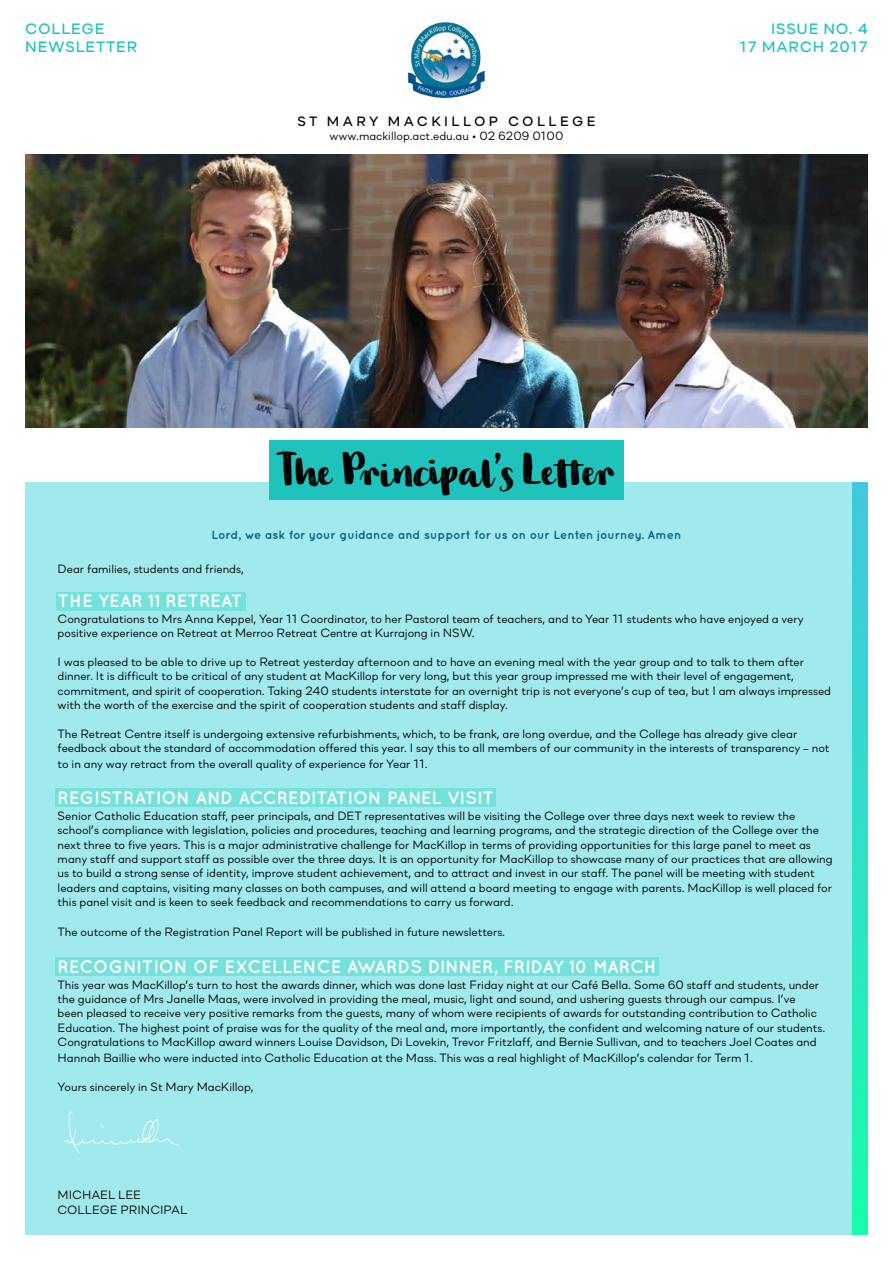
<style>
.page{position:relative;width:893px;height:1263px;background:#fff}
.page>*{position:absolute;margin:0;border:0;box-sizing:border-box;transform-origin:0 0}
.t1{font:36px "Baltasar";color:#000}
.t2{font:700 18px "Quicksand";color:#fff}
.t3{font:700 18px "Quicksand";letter-spacing:-.025em;color:#fff}
.t4{font:500 15px/18px "Soin Sans Neue";letter-spacing:.05em;color:#20c2bc}
.t5{font:500 13.5px "Soin Sans Neue";letter-spacing:.25em;color:#000}
.t6{font:12px/14.4px "Soin Sans Neue";color:#000}
.t7{font:700 12px "Quicksand";color:#066388}
</style>
<div class="page">
<img style="left:25px;top:154px;width:843px;height:274px">
<img style="left:408px;top:22px;width:77px;height:77px">
<div style="left:25px;top:482px;width:843px;height:752px;background:#a0e9ec"></div>
<div style="left:56px;top:592px;width:190px;height:19px;background:#74e1db"></div>
<div style="left:56px;top:788px;width:440px;height:19px;background:#74e1db"></div>
<div style="left:56px;top:957px;width:603px;height:19px;background:#74e1db"></div>
<div style="left:269px;top:440px;width:355px;height:59px;background:#20c2bc"></div>
<img style="left:63px;top:1111px;width:117px;height:43px">
<svg style="left:853px;top:482px;width:15px;height:752px"></svg>
<p class="t4" style="left:25px;top:18px;width:114px">COLLEGE<br>NEWSLETTER</p>
<p class="t4" style="left:740px;top:18px;width:130px;text-align:right">ISSUE NO. 4<br>17 MARCH 2017</p>
<p class="t5" style="left:297px;top:110px;width:300px">ST MARY MACKILLOP COLLEGE</p>
<p class="t6" style="left:329px;top:127px;width:235px">www.mackillop.act.edu.au • 02 6209 0100</p>
<h1 class="t1" style="left:278px;top:450px;width:339px">The Principal’s Letter</h1>
<p class="t7" style="left:212px;top:527px;width:471px">LORD, WE ASK FOR YOUR GUIDANCE AND SUPPORT FOR US ON OUR LENTEN JOURNEY. AMEN</p>
<p class="t6" style="left:58px;top:561px;width:188px">Dear families, students and friends,</p>
<h2 class="t2" style="left:58px;top:590px;width:186px">THE YEAR 11 RETREAT</h2>
<p class="t6" style="left:58px;top:610px;width:748px">Congratulations to Mrs Anna Keppel, Year 11 Coordinator, to her Pastoral team of teachers, and to Year 11 students who have enjoyed a very positive experience on Retreat at Merroo Retreat Centre at Kurrajong in NSW.</p>
<p class="t6" style="left:58px;top:654px;width:775px">I was pleased to be able to drive up to Retreat yesterday afternoon and to have an evening meal with the year group and to talk to them after dinner. It is difficult to be critical of any student at MacKillop for very long, but this year group impressed me with their level of engagement, commitment, and spirit of cooperation. Taking 240 students interstate for an overnight trip is not everyone’s cup of tea, but I am always impressed with the worth of the exercise and the spirit of cooperation students and staff display.</p>
<p class="t6" style="left:58px;top:725px;width:773px;line-height:14.9px">The Retreat Centre itself is undergoing extensive refurbishments, which, to be frank, are long overdue, and the College has already give clear feedback about the standard of accommodation offered this year. I say this to all members of our community in the interests of transparency – not to in any way retract from the overall quality of experience for Year 11.</p>
<h2 class="t2" style="left:58px;top:787px;width:66px">REGISTRAT</h2>
<h2 class="t3" style="left:156px;top:787px;width:335px">ION AND ACCREDITATION PANEL VISIT</h2>
<p class="t6" style="left:58px;top:807px;width:776px">Senior Catholic Education staff, peer principals, and DET representatives will be visiting the College over three days next week to review the school’s compliance with legislation, policies and procedures, teaching and learning programs, and the strategic direction of the College over the next three to five years. This is a major administrative challenge for MacKillop in terms of providing opportunities for this large panel to meet as many staff and support staff as possible over the three days. It is an opportunity for MacKillop to showcase many of our practices that are allowing us to build a strong sense of identity, improve student achievement, and to attract and invest in our staff. The panel will be meeting with student leaders and captains, visiting many classes on both campuses, and will attend a board meeting to engage with parents. MacKillop is well placed for this panel visit and is keen to seek feedback and recommendations to carry us forward.</p>
<p class="t6" style="left:58px;top:923px;width:449px">The outcome of the Registration Panel Report will be published in future newsletters.</p>
<h2 class="t2" style="left:58px;top:956px;width:215px">RECOGNITION OF EXCELLE</h2>
<h2 class="t2" style="left:303px;top:956px;width:351px">NCE AWARDS DINNER, FRIDAY 10 MARCH</h2>
<p class="t6" style="left:58px;top:976px;width:769px">This year was MacKillop’s turn to host the awards dinner, which was done last Friday night at our Café Bella. Some 60 staff and students, under the guidance of Mrs Janelle Maas, were involved in providing the meal, music, light and sound, and ushering guests through our campus. I’ve<br>been pleased to receive very positive remarks from the guests, many of whom were recipients of awards for outstanding contribution to Catholic Education. The highest point of praise was for the quality of the meal and, more importantly, the confident and welcoming nature of our students.<br>Congratulations to MacKillop award winners Louise Davidson, Di Lovekin, Trevor Fritzlaff, and Bernie Sullivan, and to teachers Joel Coates and Hannah Baillie who were inducted into Catholic Education at the Mass. This was a real highlight of MacKillop’s calendar for Term 1.</p>
<p class="t6" style="left:58px;top:1079px;width:198px">Yours sincerely in St Mary MacKillop,</p>
<p class="t6" style="left:58px;top:1187px;width:131px">MICHAEL LEE<br>COLLEGE PRINCIPAL</p>
</div>
